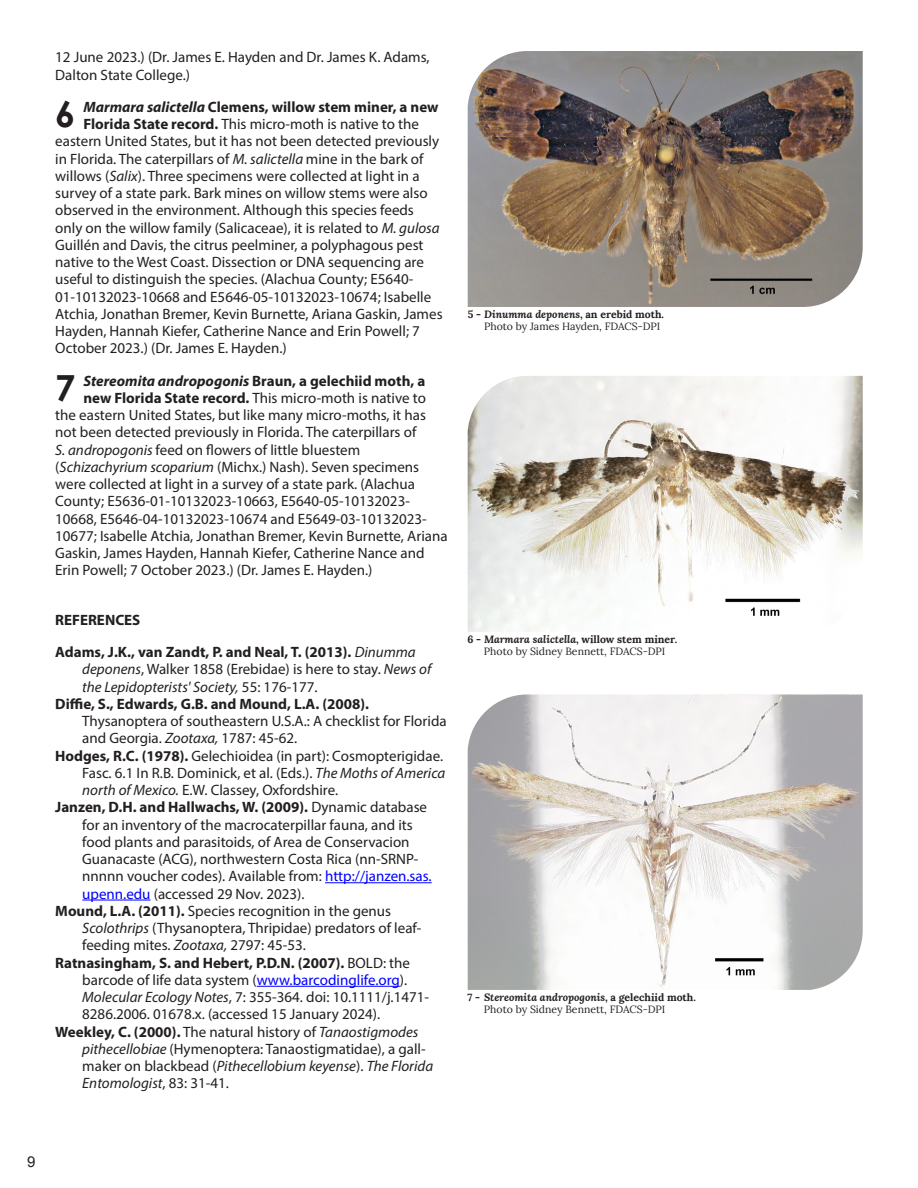
<style>
.page{position:relative;width:918px;height:1188px;background:#fff}
.page>*{position:absolute;margin:0;border:0;box-sizing:border-box;transform-origin:0 0}
.t1{font:700 36px "Century Gothic Pro";color:#231f20}
.t2{font:15px/17.2px "Myriad Pro";color:#231f20}
.t3{font:italic 15px/17.2px "Myriad Pro";color:#231f20}
.t4{font:700 15px "Myriad Pro";color:#231f20}
.t5{font:italic 700 15px "Myriad Pro";color:#231f20}
.t6{font:15px "Arial";color:#231f20}
.t7{font:10.5px/12px "Lora";color:#231f20}
.s1{font-style:italic}
.s2{font-weight:700}
.s3{font-style:normal}
.s4{font-weight:700;font-style:normal}
.s5{color:#00f}
.s6{font-weight:700;font-style:italic}
</style>
<div class="page">
<img style="left:468px;top:51px;width:395px;height:256px">
<img style="left:468px;top:376px;width:395px;height:256px">
<img style="left:468px;top:694px;width:395px;height:296px">
<hr style="left:325px;top:882px;width:107px;height:1px;background:#00f">
<hr style="left:82px;top:900px;width:69px;height:1px;background:#00f">
<hr style="left:257px;top:986px;width:143px;height:1px;background:#00f">
<p class="t2" style="left:55px;top:48px;width:376px">12 June 2023.) (Dr. James E. Hayden and Dr. James K. Adams,<br>Dalton State College.)</p>
<p class="t4" style="left:83px;top:97px;width:357px"><span class="s1">Marmara salictella</span> Clemens, willow stem miner, a new</p>
<p class="t2" style="left:83px;top:115px;width:337px"><span class="s2">Florida State record.</span> This micro-moth is native to the</p>
<p class="t2" style="left:55px;top:132px;width:385px">eastern United States, but it has not been detected previously</p>
<p class="t2" style="left:55px;top:150px;width:370px">in Florida. The caterpillars of <span class="s1">M. salictella</span> mine in the bark of</p>
<p class="t2" style="left:55px;top:167px;width:366px">willows (<span class="s1">Salix</span>). Three specimens were collected at light in a</p>
<p class="t2" style="left:55px;top:184px;width:374px">survey of a state park. Bark mines on willow stems were also</p>
<p class="t2" style="left:55px;top:201px;width:360px">observed in the environment. Although this species feeds</p>
<p class="t2" style="left:55px;top:219px;width:386px">only on the willow family (Salicaceae), it is related to <span class="s1">M. gulosa</span></p>
<p class="t2" style="left:55px;top:236px;width:370px">Guillén and Davis, the citrus peelminer, a polyphagous pest</p>
<p class="t2" style="left:55px;top:253px;width:370px">native to the West Coast. Dissection or DNA sequencing are</p>
<p class="t2" style="left:55px;top:270px;width:360px">useful to distinguish the species. (Alachua County; E5640-</p>
<p class="t2" style="left:55px;top:288px;width:378px">01-10132023-10668 and E5646-05-10132023-10674; Isabelle</p>
<p class="t2" style="left:55px;top:305px;width:389px">Atchia, Jonathan Bremer, Kevin Burnette, Ariana Gaskin, James</p>
<p class="t2" style="left:55px;top:322px;width:366px">Hayden, Hannah Kiefer, Catherine Nance and Erin Powell; 7</p>
<p class="t2" style="left:55px;top:339px;width:233px">October 2023.) (Dr. James E. Hayden.)</p>
<p class="t5" style="left:83px;top:371px;width:343px">Stereomita andropogonis <span class="s3">Braun, a gelechiid moth, a</span></p>
<p class="t2" style="left:83px;top:389px;width:344px"><span class="s2">new Florida State record.</span> This micro-moth is native to</p>
<p class="t2" style="left:55px;top:406px;width:372px">the eastern United States, but like many micro-moths, it has</p>
<p class="t2" style="left:55px;top:423px;width:363px">not been detected previously in Florida. The caterpillars of</p>
<p class="t2" style="left:55px;top:441px;width:307px"><span class="s1">S. andropogonis</span> feed on flowers of little bluestem</p>
<p class="t2" style="left:55px;top:458px;width:365px">(<span class="s1">Schizachyrium scoparium</span> (Michx.) Nash). Seven specimens</p>
<p class="t2" style="left:55px;top:475px;width:361px">were collected at light in a survey of a state park. (Alachua</p>
<p class="t2" style="left:55px;top:492px;width:356px">County; E5636-01-10132023-10663, E5640-05-10132023-</p>
<p class="t2" style="left:55px;top:510px;width:373px">10668, E5646-04-10132023-10674 and E5649-03-10132023-</p>
<p class="t2" style="left:55px;top:527px;width:394px">10677; Isabelle Atchia, Jonathan Bremer, Kevin Burnette, Ariana</p>
<p class="t2" style="left:55px;top:544px;width:371px">Gaskin, James Hayden, Hannah Kiefer, Catherine Nance and</p>
<p class="t2" style="left:55px;top:561px;width:319px">Erin Powell; 7 October 2023.) (Dr. James E. Hayden.)</p>
<p class="t4" style="left:55px;top:610px;width:87px">REFERENCES</p>
<p class="t3" style="left:82px;top:643px;width:350px;text-indent:-27px"><span class="s4">Adams, J.K., van Zandt, P. and Neal, T. (2013).</span> Dinumma deponens<span class="s3">, Walker 1858 (Erebidae) is here to stay.</span> News of the Lepidopterists' Society, <span class="s3">55: 176-177.</span></p>
<p class="t2" style="left:82px;top:695px;width:366px;text-indent:-27px"><span class="s2">Diffie, S., Edwards, G.B. and Mound, L.A. (2008).<br></span>Thysanoptera of southeastern U.S.A.: A checklist for Florida and Georgia. <span class="s1">Zootaxa,</span> 1787: 45-62.</p>
<p class="t2" style="left:82px;top:747px;width:365px;text-indent:-27px"><span class="s2">Hodges, R.C. (1978).</span> Gelechioidea (in part): Cosmopterigidae.<br>Fasc. 6.1 In R.B. Dominick, et al. (Eds.). <span class="s1">The Moths of America north of Mexico.</span> E.W. Classey, Oxfordshire.</p>
<p class="t2" style="left:82px;top:798px;width:351px;text-indent:-27px"><span class="s2">Janzen, D.H. and Hallwachs, W. (2009).</span> Dynamic database for an inventory of the macrocaterpillar fauna, and its food plants and parasitoids, of Area de Conservacion Guanacaste (ACG), northwestern Costa Rica (nn-SRNP&shy;nnnnn voucher codes). Available from: <span class="s5">http://janzen.sas. upenn.edu</span> (accessed 29 Nov. 2023).</p>
<p class="t2" style="left:82px;top:902px;width:341px;text-indent:-27px"><span class="s2">Mound, L.A. (2011).</span> Species recognition in the genus<br><span class="s1">Scolothrips</span> (Thysanoptera, Thripidae) predators of leaf&shy;feeding mites. <span class="s1">Zootaxa,</span> 2797: 45-53.</p>
<p class="t2" style="left:82px;top:954px;width:348px;text-indent:-27px"><span class="s2">Ratnasingham, S. and Hebert, P.D.N. (2007).</span> BOLD: the barcode of life data system (<span class="s5">www.barcodinglife.org</span>).<br><span class="s1">Molecular Ecology Notes</span>, 7: 355-364. doi: 10.1111/j.1471- 8286.2006. 01678.x. (accessed 15 January 2024).</p>
<p class="t2" style="left:82px;top:1023px;width:352px;text-indent:-27px"><span class="s2">Weekley, C. (2000).</span> The natural history of <span class="s1">Tanaostigmodes pithecellobiae</span> (Hymenoptera: Tanaostigmatidae), a gall&shy;maker on blackbead (<span class="s1">Pithecellobium keyense</span>). <span class="s1">The Florida Entomologist</span>, 83: 31-41.</p>
<p class="t1" style="left:55px;top:92px;width:22px">6</p>
<p class="t1" style="left:55px;top:365px;width:22px">7</p>
<p class="t7" style="left:484px;top:307px;width:181px;text-indent:-16px"><span class="s2">5 -</span> <span class="s6">Dinumma deponens</span><span class="s2">, an erebid moth.<br></span>Photo by James Hayden, FDACS-DPI</p>
<p class="t7" style="left:468px;top:632px;width:211px;text-align:center"><span class="s2">6 -</span> <span class="s6">Marmara salictella</span><span class="s2">, willow stem miner.<br></span>Photo by Sidney Bennett, FDACS-DPI</p>
<p class="t7" style="left:484px;top:991px;width:213px;text-indent:-16px"><span class="s2">7 -</span> <span class="s6">Stereomita andropogonis</span><span class="s2">, a gelechiid moth.<br></span>Photo by Sidney Bennett, FDACS-DPI</p>
<p class="t6" style="left:27px;top:1152px;width:10px">9</p>
</div>
